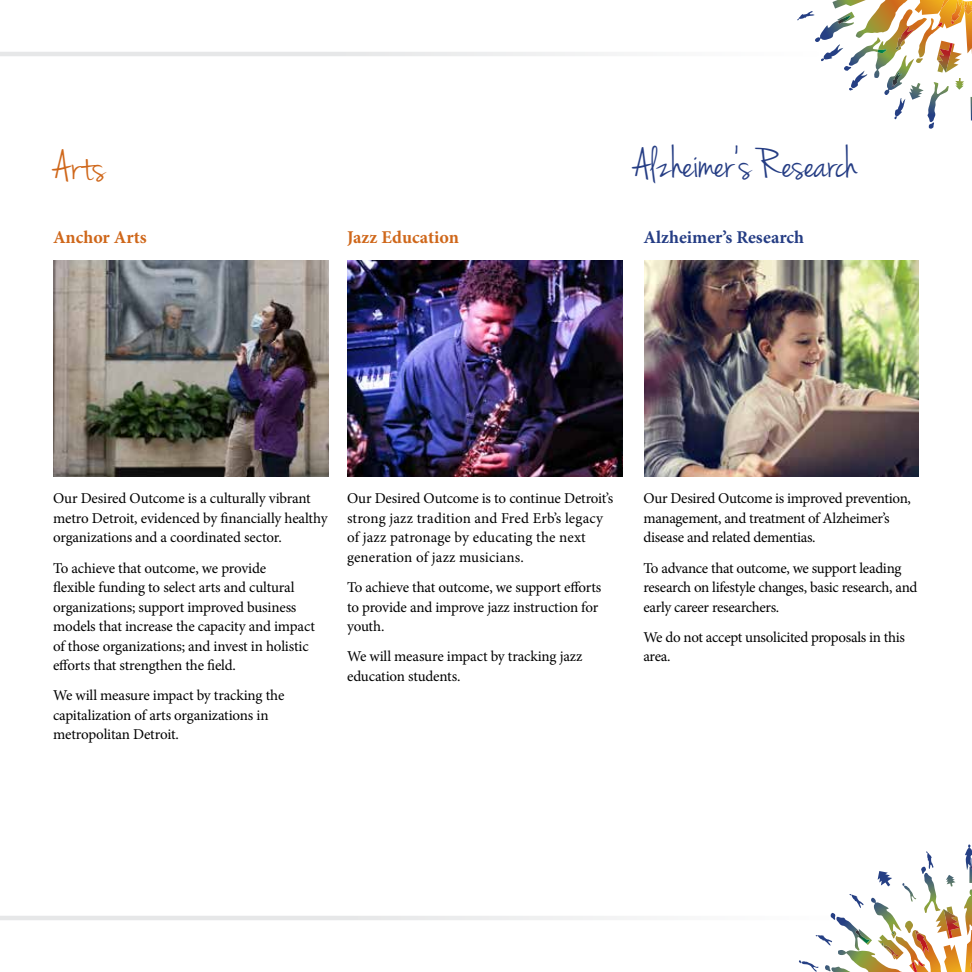
<style>
.page{position:relative;width:972px;height:972px;background:#fff}
.page>*{position:absolute;margin:0;border:0;box-sizing:border-box;transform-origin:0 0}
.t1{font:45px "Jenna Sue";letter-spacing:-.01em;color:#253d84}
.t2{font:45px "Jenna Sue";color:#cf671a}
.t3{font:700 18px "Minion Pro";color:#cf671a}
.t4{font:700 18px "Minion Pro";color:#253d84}
.t5{font:15px/19.5px "Minion Pro";letter-spacing:-.015em;color:#000}
</style>
<div class="page">
<svg style="left:0;top:916px;width:644px;height:4px;fill:#e6e7e8"></svg>
<svg style="left:0;top:52px;width:624px;height:4px;fill:#e6e7e8"></svg>
<svg style="left:799px;top:845px;width:173px;height:127px"></svg>
<img style="left:855px;top:930px;width:15px;height:13px">
<svg style="left:797px;top:0;width:175px;height:129px"></svg>
<img style="left:644px;top:260px;width:275px;height:217px">
<img style="left:54px;top:260px;width:274px;height:217px">
<img style="left:348px;top:260px;width:274px;height:217px">
<h1 class="t2" style="left:53px;top:140px;width:54px">Arts</h1>
<h1 class="t1" style="left:633px;top:138px;width:226px">Alzheimer’s Research</h1>
<p class="t3" style="left:53px;top:225px;width:95px">Anchor Arts</p>
<p class="t3" style="left:347px;top:225px;width:113px">Jazz Education</p>
<p class="t4" style="left:644px;top:225px;width:162px">Alzheimer’s Research</p>
<p class="t5" style="left:53px;top:489px;width:276px">Our Desired Outcome is a culturally vibrant metro Detroit, evidenced by financially healthy organizations and a coordinated sector.</p>
<p class="t5" style="left:53px;top:558px;width:263px">To achieve that outcome, we provide<br>flexible funding to select arts and cultural organizations; support improved business models that increase the capacity and impact of those organizations; and invest in holistic efforts that strengthen the field.</p>
<p class="t5" style="left:53px;top:686px;width:233px">We will measure impact by tracking the capitalization of arts organizations in metropolitan Detroit.</p>
<p class="t5" style="left:347px;top:489px;width:268px">Our Desired Outcome is to continue Detroit’s strong jazz tradition and Fred Erb’s legacy of jazz patronage by educating the next generation of jazz musicians.</p>
<p class="t5" style="left:347px;top:578px;width:256px">To achieve that outcome, we support efforts to provide and improve jazz instruction for youth.</p>
<p class="t5" style="left:347px;top:647px;width:237px">We will measure impact by tracking jazz education students.</p>
<p class="t5" style="left:644px;top:489px;width:269px">Our Desired Outcome is improved prevention, management, and treatment of Alzheimer’s disease and related dementias.</p>
<p class="t5" style="left:644px;top:558px;width:275px">To advance that outcome, we support leading research on lifestyle changes, basic research, and early career researchers.</p>
<p class="t5" style="left:644px;top:627px;width:263px">We do not accept unsolicited proposals in this area.</p>
</div>
